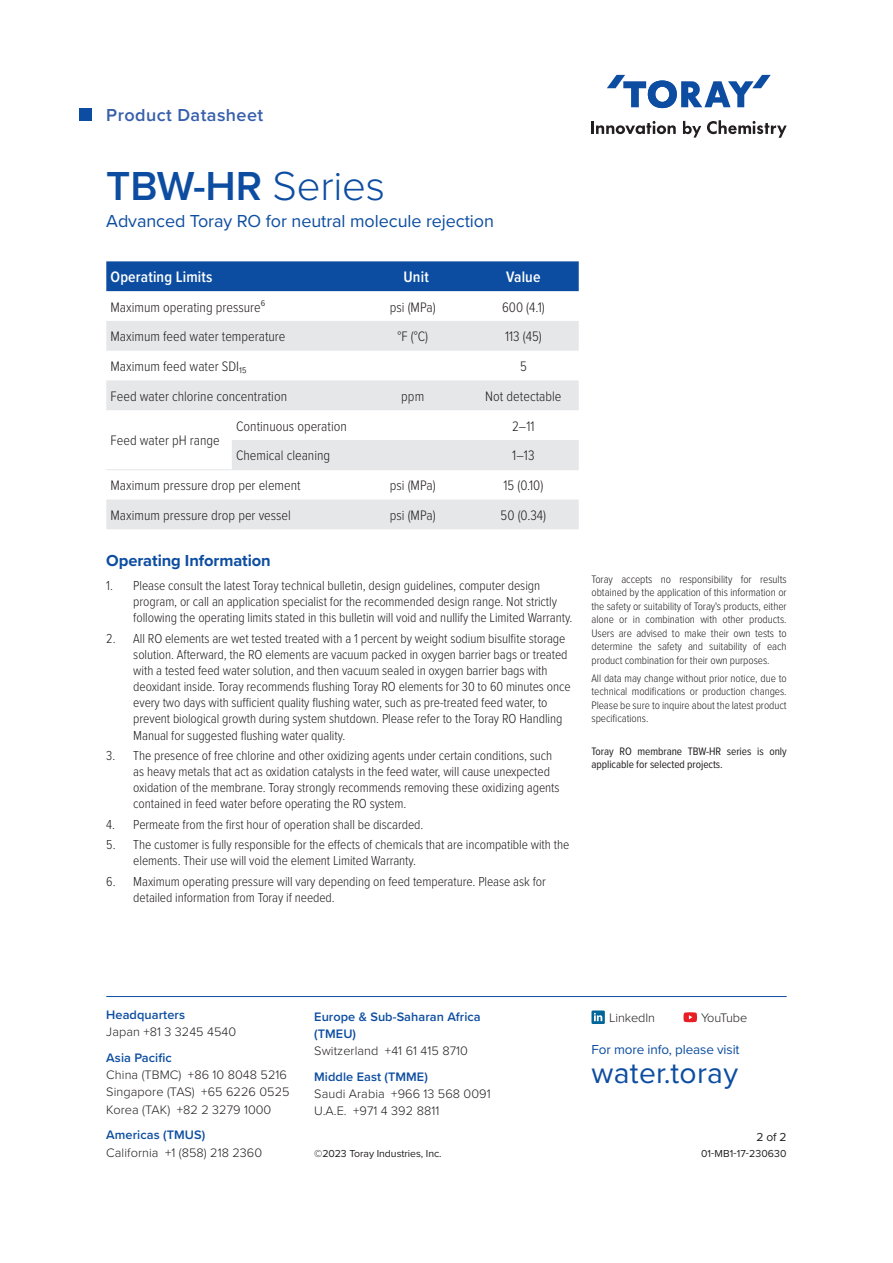
<style>
.page{position:relative;width:893px;height:1263px;background:#fff}
.page>*{position:absolute;margin:0;border:0;box-sizing:border-box;transform-origin:0 0}
.product_model{font:600 42px "Proxima Nova";color:#0d4da1}
.t1{font:30px "Proxima Nova";letter-spacing:.01em;color:#0d4da1}
.product_model_description{font:18px "Proxima Nova";letter-spacing:-.005em;color:#0d4da1}
.t2{font:600 18px "Proxima Nova";letter-spacing:.025em;color:#375fac}
.t3{font:700 16.5px "Proxima Nova";letter-spacing:-.005em;color:#0d4da1}
.t4{font:600 15.75px "Proxima Nova Cond";letter-spacing:.01em;color:#fff}
.t5{font:300 14.25px "Proxima Nova Cond";color:#231f20}
.t6{font:300 13.5px/16.2px "Proxima Nova Cond";letter-spacing:-.005em;color:#231f20}
.t7{font:13.5px "Proxima Nova";letter-spacing:-.01em;color:#0d4da1}
.t8{font:300 12.75px/17.2px "Proxima Nova";letter-spacing:.005em;color:#231f20}
.t9{font:600 12.75px/17.2px "Proxima Nova";letter-spacing:.005em;color:#0d4da1}
.t10{font:300 12.75px "Proxima Nova";letter-spacing:-.05em;color:#231f20}
.t11{font:12px "Proxima Nova";color:#231f20}
.t12{font:300 11.25px/13.5px "Proxima Nova Cond";letter-spacing:-.005em;color:#231f20;text-align:justify}
.disclaimer{font:11.25px/13.5px "Proxima Nova Cond";letter-spacing:-.005em;color:#231f20}
.t13{font:10.5px "Proxima Nova";letter-spacing:-.005em;color:#231f20}
.s1{font-weight:300}
</style>
<div class="page">
<svg style="left:591px;top:121px;width:85px;height:13px"></svg>
<svg style="left:683px;top:121px;width:18px;height:17px"></svg>
<svg style="left:707px;top:120px;width:80px;height:18px"></svg>
<svg style="left:607px;top:75px;width:164px;height:33px"></svg>
<hr style="left:106px;top:996px;width:681px;height:1px;background:#0d4da1">
<svg style="left:683px;top:1012px;width:14px;height:10px"></svg>
<svg style="left:591px;top:1010px;width:14px;height:14px"></svg>
<div style="left:79px;top:108px;width:12px;height:13px;background:#0d4da1"></div>
<div style="left:106px;top:261px;width:473px;height:30px;background:#0d4da1"></div>
<svg style="left:106px;top:321px;width:473px;height:208px;fill:#e6e7e9"></svg>
<hr style="left:106px;top:469px;width:126px;height:1px;background:#e6e7e9">
<hr style="left:232px;top:469px;width:125px;height:1px;background:#e6e7e9">
<hr style="left:357px;top:469px;width:111px;height:1px;background:#e6e7e9">
<hr style="left:468px;top:469px;width:111px;height:1px;background:#e6e7e9">
<h3 class="t2" style="left:106px;top:101px;width:159px">Product Datasheet</h3>
<p class="product_model" style="left:106px;top:154px;width:280px">TBW-HR <span class="s1">Series</span></p>
<p class="product_model_description" style="left:106px;top:208px;width:389px">Advanced Toray RO for neutral molecule rejection</p>
<p class="t4" style="left:111px;top:266px;width:103px">Operating Limits</p>
<p class="t4" style="left:403px;top:266px;width:27px">Unit</p>
<p class="t4" style="left:506px;top:266px;width:36px">Value</p>
<p class="t5" style="left:111px;top:296px;width:156px">Maximum operating pressure⁶</p>
<p class="t5" style="left:390px;top:296px;width:47px">psi (MPa)</p>
<p class="t5" style="left:502px;top:296px;width:44px">600 (4.1)</p>
<p class="t5" style="left:111px;top:326px;width:176px">Maximum feed water temperature</p>
<p class="t5" style="left:397px;top:326px;width:32px">°F (°C)</p>
<p class="t5" style="left:505px;top:326px;width:38px">113 (45)</p>
<p class="t5" style="left:111px;top:356px;width:138px">Maximum feed water SDI₁₅</p>
<p class="t5" style="left:520px;top:356px;width:8px">5</p>
<p class="t5" style="left:111px;top:386px;width:178px">Feed water chlorine concentration</p>
<p class="t5" style="left:401px;top:386px;width:24px">ppm</p>
<p class="t5" style="left:485px;top:386px;width:78px">Not detectable</p>
<p class="t5" style="left:111px;top:430px;width:111px">Feed water pH range</p>
<p class="t5" style="left:236px;top:415px;width:112px">Continuous operation</p>
<p class="t5" style="left:512px;top:415px;width:24px">2–11</p>
<p class="t5" style="left:236px;top:445px;width:96px">Chemical cleaning</p>
<p class="t5" style="left:512px;top:445px;width:24px">1–13</p>
<p class="t5" style="left:111px;top:475px;width:192px">Maximum pressure drop per element</p>
<p class="t5" style="left:390px;top:475px;width:47px">psi (MPa)</p>
<p class="t5" style="left:503px;top:475px;width:42px">15 (0.10)</p>
<p class="t5" style="left:111px;top:505px;width:182px">Maximum pressure drop per vessel</p>
<p class="t5" style="left:390px;top:505px;width:47px">psi (MPa)</p>
<p class="t5" style="left:501px;top:505px;width:47px">50 (0.34)</p>
<p class="t3" style="left:106px;top:548px;width:166px">Operating Information</p>
<p class="t6" style="left:133px;top:577px;width:441px;text-indent:-27px">1. Please consult the latest Toray technical bulletin, design guidelines, computer design program, or call an application specialist for the recommended design range. Not strictly following the operating limits stated in this bulletin will void and nullify the Limited Warranty.</p>
<p class="t6" style="left:133px;top:629px;width:439px;text-indent:-27px">2. All RO elements are wet tested treated with a 1 percent by weight sodium bisulfite storage solution. Afterward, the RO elements are vacuum packed in oxygen barrier bags or treated with a tested feed water solution, and then vacuum sealed in oxygen barrier bags with deoxidant inside. Toray recommends flushing Toray RO elements for 30 to 60 minutes once every two days with sufficient quality flushing water, such as pre-treated feed water, to prevent biological growth during system shutdown. Please refer to the Toray RO Handling Manual for suggested flushing water quality.</p>
<p class="t6" style="left:133px;top:747px;width:428px;text-indent:-27px">3. The presence of free chlorine and other oxidizing agents under certain conditions, such as heavy metals that act as oxidation catalysts in the feed water, will cause unexpected oxidation of the membrane. Toray strongly recommends removing these oxidizing agents contained in feed water before operating the RO system.</p>
<p class="t6" style="left:106px;top:815px;width:319px">4. Permeate from the first hour of operation shall be discarded.</p>
<p class="t6" style="left:133px;top:836px;width:437px;text-indent:-27px">5. The customer is fully responsible for the effects of chemicals that are incompatible with the elements. Their use will void the element Limited Warranty.</p>
<p class="t6" style="left:133px;top:872px;width:414px;text-indent:-27px">6. Maximum operating pressure will vary depending on feed temperature. Please ask for detailed information from Toray if needed.</p>
<p class="t12" style="left:591px;top:572px;width:197px">Toray accepts no responsibility for results obtained by the application of this information or the safety or suitability of Toray's products, either alone or in combination with other products.<br>Users are advised to make their own tests to determine the safety and suitability of each product combination for their own purposes.</p>
<p class="t12" style="left:591px;top:671px;width:197px">All data may change without prior notice, due to technical modifications or production changes.<br>Please be sure to inquire about the latest product specifications.</p>
<p class="disclaimer" style="left:591px;top:744px;width:197px">Toray RO membrane TBW-HR series is only applicable for selected projects.</p>
<p class="t9" style="left:106px;top:1006px;width:80px">Headquarters</p>
<p class="t8" style="left:106px;top:1022px;width:132px">Japan +81 3 3245 4540</p>
<p class="t9" style="left:106px;top:1049px;width:67px">Asia Pacific</p>
<p class="t8" style="left:106px;top:1065px;width:185px">China (TBMC) +86 10 8048 5216<br>Singapore (TAS) +65 6226 0525<br>Korea (TAK) +82 2 3279 1000</p>
<p class="t9" style="left:106px;top:1126px;width:100px">Americas (TMUS)</p>
<p class="t8" style="left:106px;top:1143px;width:157px">California +1 (858) 218 2360</p>
<p class="t13" style="left:314px;top:1145px;width:129px">©2023 Toray Industries, Inc.</p>
<p class="t9" style="left:314px;top:1007px;width:168px">Europe &amp; Sub-Saharan Africa (TMEU)</p>
<p class="t8" style="left:314px;top:1041px;width:155px">Switzerland +41 61 415 8710</p>
<p class="t9" style="left:314px;top:1067px;width:115px">Middle East (TMME)</p>
<p class="t8" style="left:314px;top:1084px;width:178px">Saudi Arabia +966 13 568 0091<br>U.A.E. +971 4 392 8811</p>
<p class="t8" style="left:609px;top:1009px;width:47px">LinkedIn</p>
<p class="t10" style="left:701px;top:1008px;width:48px">YouTube</p>
<p class="t7" style="left:591px;top:1040px;width:150px">For more info, please visit</p>
<h2 class="t1" style="left:591px;top:1050px;width:148px">water.toray</h2>
<p class="t11" style="left:756px;top:1128px;width:32px">2 of 2</p>
<p class="t13" style="left:701px;top:1145px;width:87px">01-MB1-17-230630</p>
</div>
